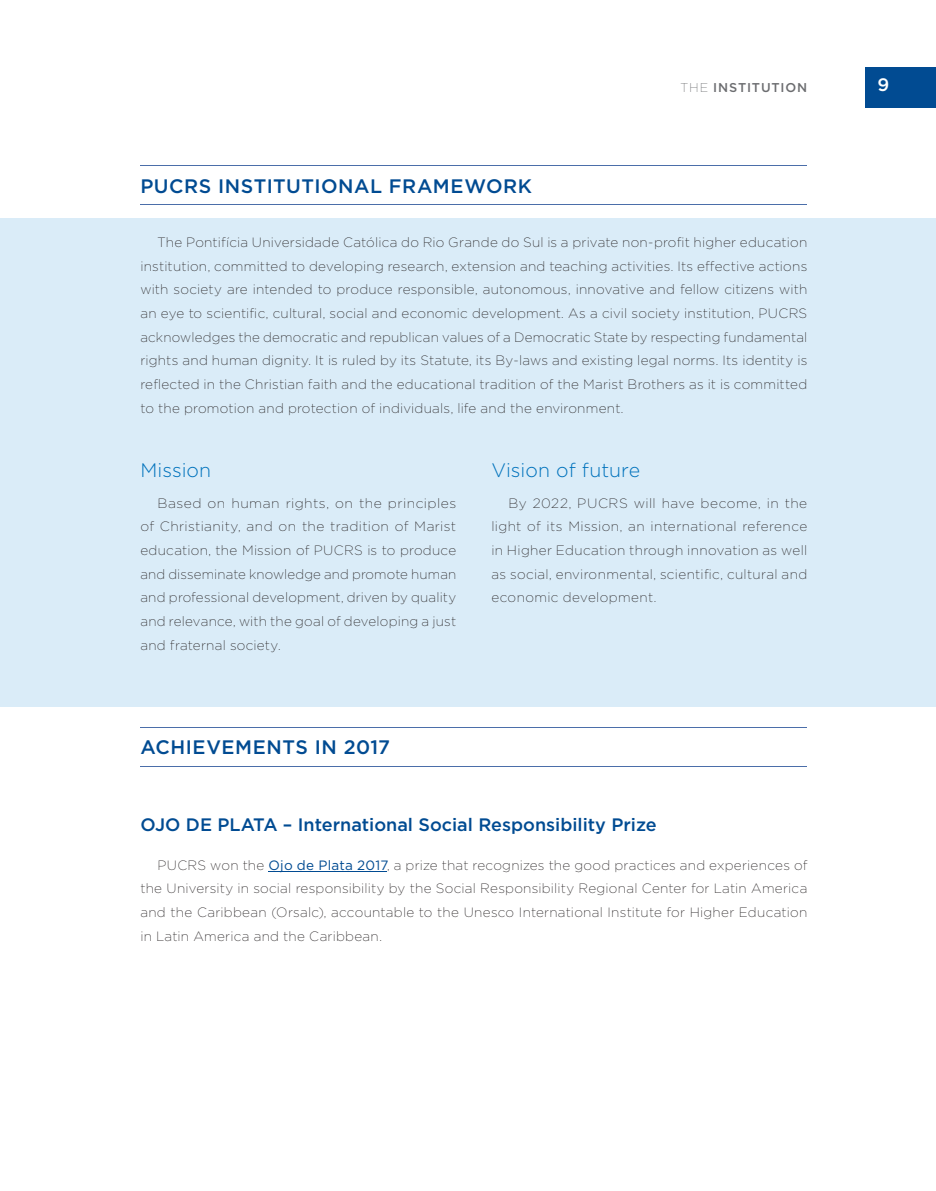
<style>
.page{position:relative;width:936px;height:1191px;background:#fff}
.page>*{position:absolute;margin:0;border:0;box-sizing:border-box;transform-origin:0 0}
.t1{font:500 19.5px "Gotham";letter-spacing:.025em;color:#014b92}
.t2{font:300 19.5px "Gotham";color:#0072bc}
.t3{font:500 18px "Gotham";color:#014b92}
.t4{font:500 18px "Gotham";color:#fff}
.t5{font:200 13.5px/23.7px "Gotham";letter-spacing:.02em;color:#231f20;text-align:justify}
.t6{font:500 12.75px "Gotham";letter-spacing:.065em;color:#6c6d70}
.s1{font-weight:200}
.s2{font-weight:400;color:#014b92}
</style>
<div class="page">
<hr style="left:140px;top:727px;width:667px;height:1px;background:#4b6ea9">
<hr style="left:140px;top:766px;width:667px;height:1px;background:#4b6ea9">
<hr style="left:268px;top:871px;width:119px;height:1px;background:#014b92">
<div style="left:0;top:218px;width:935px;height:488px;background:#daecf8"></div>
<hr style="left:140px;top:165px;width:667px;height:1px;background:#4b6ea9">
<hr style="left:140px;top:204px;width:667px;height:1px;background:#4b6ea9">
<div style="left:865px;top:68px;width:70px;height:40px;background:#014b92"></div>
<h1 class="t1" style="left:140px;top:173px;width:393px">PUCRS INSTITUTIONAL FRAMEWORK</h1>
<p class="t6" style="left:680px;top:79px;width:128px"><span class="s1">THE</span> INSTITUTION</p>
<h2 class="t4" style="left:877px;top:73px;width:13px">9</h2>
<p class="t5" style="left:140px;top:230px;width:668px;text-indent:17px">The Pontifícia Universidade Católica do Rio Grande do Sul is a private non-profit higher education institution, committed to developing research, extension and teaching activities. Its effective actions with society are intended to produce responsible, autonomous, innovative and fellow citizens with an eye to scientific, cultural, social and economic development. As a civil society institution, PUCRS acknowledges the democratic and republican values of a Democratic State by respecting fundamental rights and human dignity. It is ruled by its Statute, its By-laws and existing legal norms. Its identity is reflected in the Christian faith and the educational tradition of the Marist Brothers as it is committed to the promotion and protection of individuals, life and the environment.</p>
<h1 class="t2" style="left:140px;top:458px;width:72px">Mission</h1>
<p class="t5" style="left:140px;top:490px;width:317px;text-indent:17px">Based on human rights, on the principles of Christianity, and on the tradition of Marist education, the Mission of PUCRS is to produce and disseminate knowledge and promote human and professional development, driven by quality and relevance, with the goal of developing a just and fraternal society.</p>
<h1 class="t1" style="left:140px;top:735px;width:251px">ACHIEVEMENTS IN 2017</h1>
<h1 class="t2" style="left:491px;top:458px;width:150px">Vision of future</h1>
<p class="t5" style="left:491px;top:490px;width:317px;text-indent:17px">By 2022, PUCRS will have become, in the light of its Mission, an international reference in Higher Education through innovation as well as social, environmental, scientific, cultural and economic development.</p>
<h2 class="t3" style="left:140px;top:813px;width:518px">OJO DE PLATA – International Social Responsibility Prize</h2>
<p class="t5" style="left:140px;top:852px;width:668px;text-indent:17px">PUCRS won the <span class="s2">Ojo de Plata 2017</span>, a prize that recognizes the good practices and experiences of the University in social responsibility by the Social Responsibility Regional Center for Latin America and the Caribbean (Orsalc), accountable to the Unesco International Institute for Higher Education in Latin America and the Caribbean.</p>
</div>
